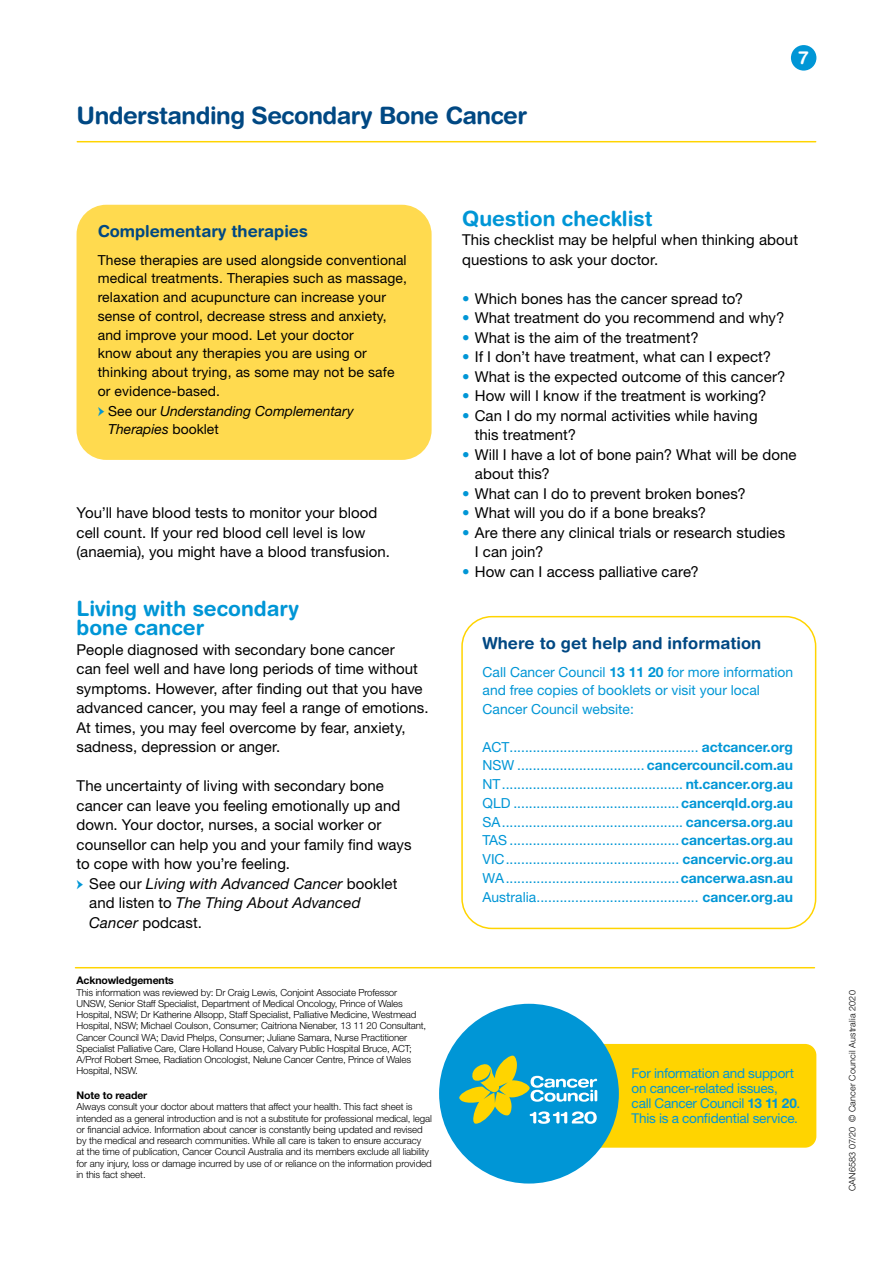
<style>
.page{position:relative;width:893px;height:1263px;background:#fff}
.page>*{position:absolute;margin:0;border:0;box-sizing:border-box;transform-origin:0 0}
.t1{font:700 24px "Helvetica Rounded LT Std";letter-spacing:-.02em;color:#004883}
.t2{font:700 21px/19.5px "Helvetica Rounded LT Std";color:#0096d6}
.t3{font:700 18px "Helvetica Rounded LT Std";color:#fff}
.t4{font:700 16.5px "Helvetica Rounded LT Std";color:#004883}
.t5{font:15px/19.5px "Helvetica Neue LT Std";letter-spacing:.005em;color:#000}
.t6{font:italic 15px/19.5px "Helvetica Neue LT Std";letter-spacing:.01em;color:#000}
.t7{font:13.8px/18.8px "Helvetica Neue LT Std";color:#0096d6}
.t8{font:13.8px/18.8px "Helvetica Neue LT Std";letter-spacing:.01em;color:#000}
.t9{font:italic 13.8px/18.8px "Helvetica Neue LT Std";color:#000}
.t10{font:13.5px/15px "Helvetica Neue LT Std";letter-spacing:-.015em;color:#0096d6}
.t11{font:700 10.5px "Helvetica Neue LT Std";letter-spacing:-.01em;color:#000}
.t12{font:300 9.75px/11.2px "Helvetica Neue LT Std";letter-spacing:-.015em;color:#000}
.t13{font:300 9px "Helvetica Neue LT Std";letter-spacing:.02em;color:#000}
.s1{font-family:"Minion Pro";font-weight:500;font-style:normal;font-size:16.5px;color:#0096d6}
.s2{font-style:normal}
.s3{color:#0096d6}
.s4{font-weight:700}
</style>
<div class="page">
<hr style="left:77px;top:141px;width:739px;height:1px;background:#ffd400">
<div style="left:791px;top:45px;width:25px;height:26px;background:#0096d6;border-radius:50%"></div>
<hr style="left:75px;top:967px;width:739px;height:1px;background:#ffd400">
<div style="left:470px;top:1044px;width:346px;height:104px;background:#ffd400;border-radius:11px"></div>
<div style="left:439px;top:1004px;width:180px;height:179px;background:#0096d6;border-radius:50%"></div>
<svg style="left:459px;top:1055px;width:138px;height:69px"></svg>
<div style="left:461px;top:616px;width:355px;height:313px;border:2px solid #ffd400;border-radius:30px"></div>
<div style="left:77px;top:205px;width:355px;height:255px;background:#ffda4f;border-radius:30px"></div>
<h1 class="t1" style="left:77px;top:101px;width:452px">Understanding Secondary Bone Cancer</h1>
<p class="t3" style="left:798px;top:47px;width:12px">7</p>
<p class="t4" style="left:98px;top:222px;width:212px">Complementary therapies</p>
<p class="t8" style="left:98px;top:250px;width:311px">These therapies are used alongside conventional medical treatments. Therapies such as massage, relaxation and acupuncture can increase your sense of control, decrease stress and anxiety, and improve your mood. Let your doctor<br>know about any therapies you are using or thinking about trying, as some may not be safe or evidence-based.</p>
<p class="t9" style="left:108px;top:401px;width:247px;text-indent:-10px"><span class="s1">→</span> <span class="s2">See our</span> Understanding Complementary<br>Therapies <span class="s2">booklet</span></p>
<p class="t5" style="left:77px;top:503px;width:315px">You’ll have blood tests to monitor your blood cell count. If your red blood cell level is low (anaemia), you might have a blood transfusion.</p>
<h2 class="t2" style="left:77px;top:598px;width:224px">Living with secondary bone cancer</h2>
<p class="t5" style="left:77px;top:640px;width:354px">People diagnosed with secondary bone cancer<br>can feel well and have long periods of time without symptoms. However, after finding out that you have advanced cancer, you may feel a range of emotions.<br>At times, you may feel overcome by fear, anxiety, sadness, depression or anger.</p>
<p class="t5" style="left:77px;top:776px;width:337px">The uncertainty of living with secondary bone cancer can leave you feeling emotionally up and down. Your doctor, nurses, a social worker or counsellor can help you and your family find ways to cope with how you’re feeling.</p>
<p class="t6" style="left:89px;top:874px;width:310px;text-indent:-13px"><span class="s1">→</span> <span class="s2">See our</span> Living with Advanced Cancer <span class="s2">booklet and listen to</span> The Thing About Advanced<br>Cancer <span class="s2">podcast.</span></p>
<p class="t11" style="left:77px;top:974px;width:99px">Acknowledgements</p>
<p class="t12" style="left:77px;top:986px;width:351px">This information was reviewed by: Dr Craig Lewis, Conjoint Associate Professor UNSW, Senior Staff Specialist, Department of Medical Oncology, Prince of Wales Hospital, NSW; Dr Katherine Allsopp, Staff Specialist, Palliative Medicine, Westmead Hospital, NSW; Michael Coulson, Consumer; Caitriona Nienaber, 13 11 20 Consultant, Cancer Council WA; David Phelps, Consumer; Juliane Samara, Nurse Practitioner Specialist Palliative Care, Clare Holland House, Calvary Public Hospital Bruce, ACT; A/Prof Robert Smee, Radiation Oncologist, Nelune Cancer Centre, Prince of Wales Hospital, NSW.</p>
<p class="t11" style="left:77px;top:1089px;width:72px">Note to reader</p>
<p class="t12" style="left:77px;top:1101px;width:357px">Always consult your doctor about matters that affect your health. This fact sheet is intended as a general introduction and is not a substitute for professional medical, legal or financial advice. Information about cancer is constantly being updated and revised by the medical and research communities. While all care is taken to ensure accuracy<br>at the time of publication, Cancer Council Australia and its members exclude all liability for any injury, loss or damage incurred by use of or reliance on the information provided in this fact sheet.</p>
<h2 class="t2" style="left:462px;top:208px;width:192px">Question checklist</h2>
<p class="t5" style="left:462px;top:230px;width:338px">This checklist may be helpful when thinking about questions to ask your doctor.</p>
<p class="t5" style="left:462px;top:289px;width:283px"><span class="s3">•</span> Which bones has the cancer spread to?</p>
<p class="t5" style="left:462px;top:308px;width:324px"><span class="s3">•</span> What treatment do you recommend and why?</p>
<p class="t5" style="left:462px;top:328px;width:238px"><span class="s3">•</span> What is the aim of the treatment?</p>
<p class="t5" style="left:462px;top:347px;width:311px"><span class="s3">•</span> If I don’t have treatment, what can I expect?</p>
<p class="t5" style="left:462px;top:367px;width:325px"><span class="s3">•</span> What is the expected outcome of this cancer?</p>
<p class="t5" style="left:462px;top:386px;width:306px"><span class="s3">•</span> How will I know if the treatment is working?</p>
<p class="t5" style="left:475px;top:406px;width:284px;text-indent:-13px"><span class="s3">•</span> Can I do my normal activities while having this treatment?</p>
<p class="t5" style="left:475px;top:445px;width:323px;text-indent:-13px"><span class="s3">•</span> Will I have a lot of bone pain? What will be done about this?</p>
<p class="t5" style="left:462px;top:484px;width:285px"><span class="s3">•</span> What can I do to prevent broken bones?</p>
<p class="t5" style="left:462px;top:503px;width:246px"><span class="s3">•</span> What will you do if a bone breaks?</p>
<p class="t5" style="left:475px;top:523px;width:312px;text-indent:-13px"><span class="s3">•</span> Are there any clinical trials or research studies<br>I can join?</p>
<p class="t5" style="left:462px;top:562px;width:238px"><span class="s3">•</span> How can I access palliative care?</p>
<p class="t4" style="left:483px;top:633px;width:280px">Where to get help and information</p>
<p class="t7" style="left:483px;top:662px;width:312px">Call Cancer Council <span class="s4">13 11 20</span> for more information and free copies of booklets or visit your local<br>Cancer Council website:</p>
<p class="t7" style="left:483px;top:737px;width:312px;text-align:justify">ACT................................................. <span class="s4">actcancer.org </span>NSW ................................. <span class="s4">cancercouncil.com.au </span>NT............................................... <span class="s4">nt.cancer.org.au </span>QLD ...........................................<span class="s4">cancerqld.org.au </span>SA............................................... <span class="s4">cancersa.org.au </span>TAS ............................................<span class="s4">cancertas.org.au </span>VIC............................................. <span class="s4">cancervic.org.au </span>WA.............................................<span class="s4">cancerwa.asn.au </span>Australia.......................................... <span class="s4">cancer.org.au</span></p>
<p class="t10" style="left:632px;top:1066px;width:170px">For information and support on cancer-related issues, call Cancer Council <span class="s4">13 11 20</span>.<br>This is a confidential service.</p>
<p class="t13" style="left:847px;top:1191px;width:202px;rotate:-90deg">CAN6583 07/20 © Cancer Council Australia 2020</p>
</div>
